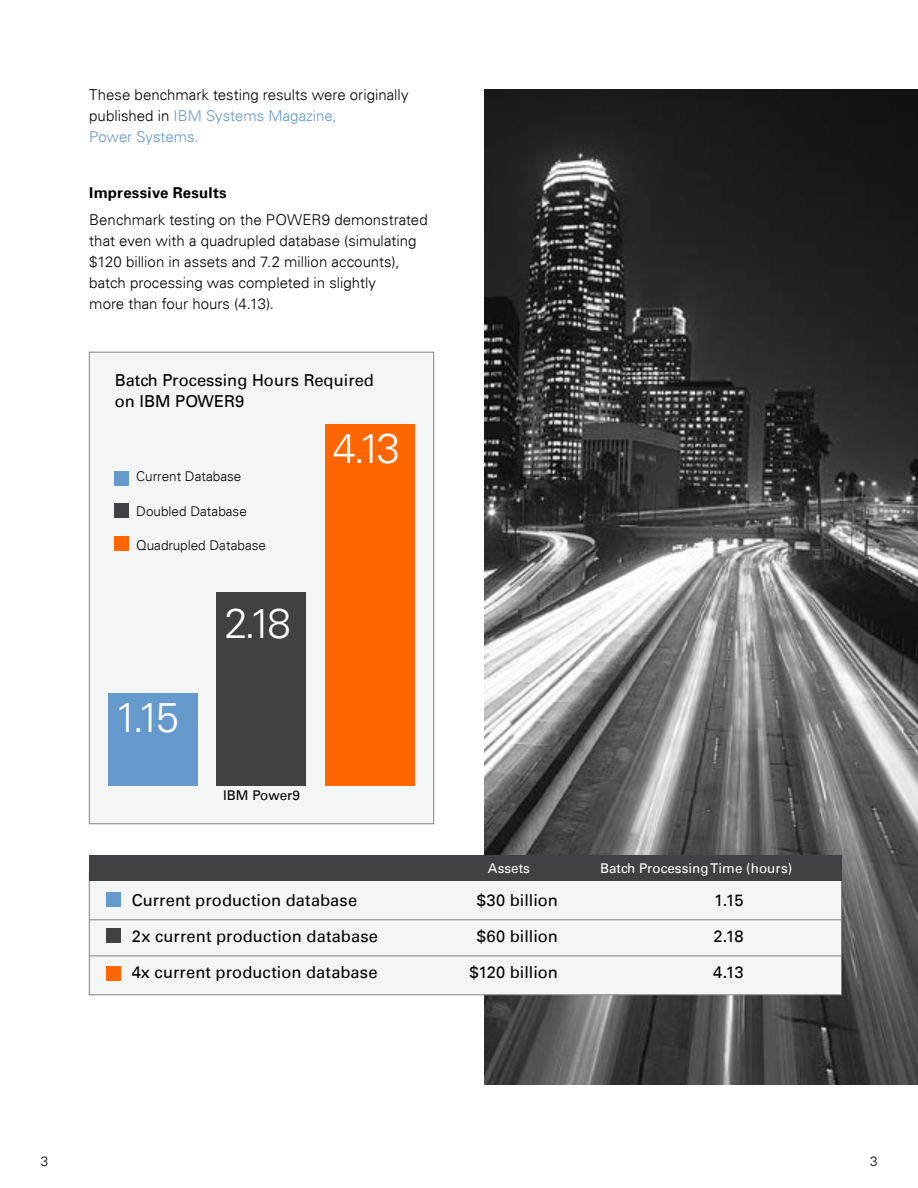
<style>
.page{position:relative;width:918px;height:1188px;background:#fff}
.page>*{position:absolute;margin:0;border:0;box-sizing:border-box;transform-origin:0 0}
.t1{font:300 42px "Univers For Fiserv 45";color:#fff}
.t2{font:16.5px/21px "Univers For Fiserv 55";color:#000}
.t3{font:300 15px/21px "Univers For Fiserv 45";color:#000}
.t4{font:700 15px "Univers For Fiserv 65";letter-spacing:.015em;color:#000}
.t5{font:300 13.5px "Univers For Fiserv 45";color:#000}
.t6{font:13.5px "Univers For Fiserv 55";color:#fff}
.t7{font:13.5px "Univers For Fiserv 55";color:#000}
.s1{color:#69c}
</style>
<div class="page">
<div style="left:89px;top:352px;width:345px;height:472px;background:#f4f5f5;border:1px solid #808285"></div>
<div style="left:108px;top:693px;width:90px;height:93px;background:#69c"></div>
<div style="left:216px;top:593px;width:90px;height:193px;background:#414042"></div>
<div style="left:325px;top:424px;width:90px;height:362px;background:#f60"></div>
<img style="left:484px;top:89px;width:434px;height:995px">
<div style="left:89px;top:872px;width:753px;height:123px;background:#f4f5f5;border:1px solid #808285"></div>
<div style="left:115px;top:471px;width:14px;height:14px;background:#69c"></div>
<div style="left:115px;top:503px;width:14px;height:14px;background:#414042"></div>
<div style="left:115px;top:536px;width:14px;height:14px;background:#f60"></div>
<div style="left:89px;top:855px;width:753px;height:25px;background:#414042"></div>
<hr style="left:89px;top:919px;width:753px;height:1px;background:#808285">
<hr style="left:89px;top:956px;width:753px;height:1px;background:#808285">
<div style="left:107px;top:892px;width:14px;height:15px;background:#69c"></div>
<div style="left:107px;top:929px;width:14px;height:14px;background:#414042"></div>
<div style="left:107px;top:966px;width:14px;height:14px;background:#f60"></div>
<p class="t3" style="left:89px;top:84px;width:321px">These benchmark testing results were originally published in <span class="s1">IBM Systems Magazine,<br>Power Systems.</span></p>
<p class="t4" style="left:89px;top:184px;width:139px">Impressive Results</p>
<p class="t3" style="left:89px;top:210px;width:340px">Benchmark testing on the POWER9 demonstrated that even with a quadrupled database (simulating $120 billion in assets and 7.2 million accounts), batch processing was completed in slightly<br>more than four hours (4.13).</p>
<p class="t2" style="left:115px;top:370px;width:261px">Batch Processing Hours Required on IBM POWER9</p>
<p class="t5" style="left:136px;top:468px;width:107px">Current Database</p>
<p class="t5" style="left:136px;top:503px;width:112px">Doubled Database</p>
<p class="t5" style="left:136px;top:537px;width:131px">Quadrupled Database</p>
<h1 class="t1" style="left:115px;top:692px;width:66px">1.15</h1>
<h1 class="t1" style="left:224px;top:597px;width:68px">2.18</h1>
<p class="t7" style="left:223px;top:788px;width:78px">IBM Power9</p>
<h1 class="t1" style="left:333px;top:423px;width:69px">4.13</h1>
<p class="t6" style="left:488px;top:860px;width:43px">Assets</p>
<p class="t6" style="left:600px;top:860px;width:194px">Batch Processing Time (hours)</p>
<p class="t2" style="left:132px;top:890px;width:227px">Current production database</p>
<p class="t2" style="left:477px;top:890px;width:83px">$30 billion</p>
<p class="t2" style="left:714px;top:890px;width:31px">1.15</p>
<p class="t2" style="left:132px;top:926px;width:248px">2x current production database</p>
<p class="t2" style="left:477px;top:926px;width:83px">$60 billion</p>
<p class="t2" style="left:714px;top:926px;width:32px">2.18</p>
<p class="t2" style="left:132px;top:962px;width:247px">4x current production database</p>
<p class="t2" style="left:469px;top:962px;width:90px">$120 billion</p>
<p class="t2" style="left:713px;top:962px;width:32px">4.13</p>
<p class="t5" style="left:41px;top:1153px;width:9px">3</p>
<p class="t5" style="left:870px;top:1153px;width:9px">3</p>
</div>
